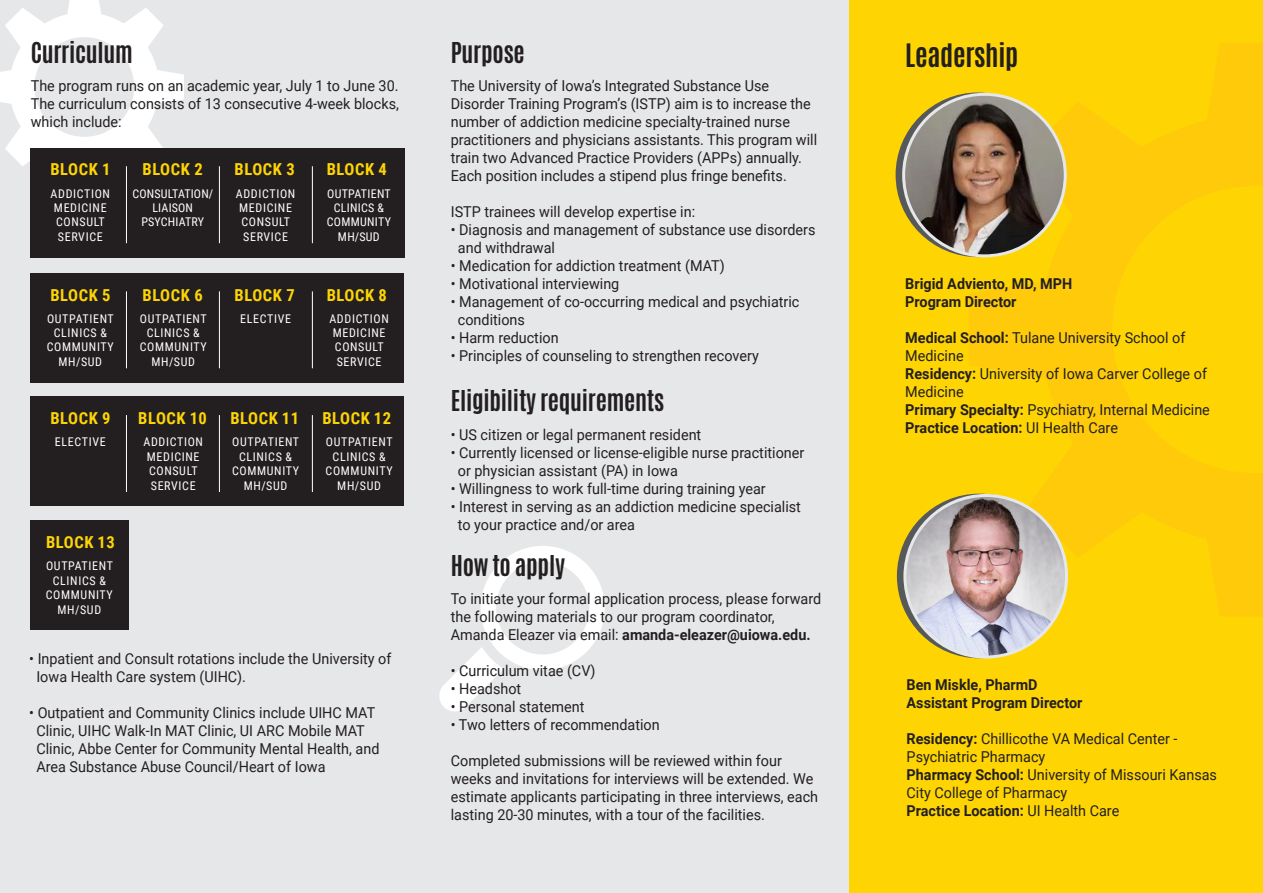
<style>
.page{position:relative;width:1263px;height:893px;background:#fff}
.page>*{position:absolute;margin:0;border:0;box-sizing:border-box;transform-origin:0 0}
.black_headline{font:700 27px "Antonio";letter-spacing:-.01em;color:#231f20}
.black_headline-2{font:700 24px "Antonio";letter-spacing:-.01em;color:#231f20}
.white_headline_5{font:700 16.5px "Roboto Condensed";letter-spacing:.035em;color:#fed503}
.text{font:15px/18px "Roboto";color:#231f20;scale:.96 1}
.text-2{font:700 15px "Roboto";color:#231f20;scale:.96 1}
.white_headline_5-2{font:12px/14.4px "Roboto Condensed";letter-spacing:.055em;color:#fff;text-align:center}
.white_headline_5-3{font:12px/14.4px "Roboto Condensed";letter-spacing:.025em;color:#fff;text-align:center}
.white_headline_5-4{font:12px/14.4px "Roboto Condensed";letter-spacing:.015em;color:#fff;text-align:center}
.s1{font-weight:700}
.s2{font-weight:400}
</style>
<div class="page">
<div style="left:0;top:0;width:850px;height:893px;background:#e6e7e9"></div>
<svg style="left:439px;top:546px;width:166px;height:165px"></svg>
<div style="left:850px;top:0;width:413px;height:893px;background:#fed503"></div>
<svg style="left:968px;top:43px;width:295px;height:573px"></svg>
<svg style="left:0;top:0;width:184px;height:166px"></svg>
<svg style="left:897px;top:94px;width:162px;height:162px"></svg>
<img style="left:904px;top:94px;width:161px;height:162px;border-radius:81px">
<div style="left:902px;top:93px;width:165px;height:164px;border:3px solid #e6e7e9;border-radius:50%"></div>
<img style="left:905px;top:497px;width:161px;height:160px">
<div style="left:903px;top:494px;width:165px;height:165px;border:3px solid #e6e7e9;border-radius:50%"></div>
<div style="left:30px;top:148px;width:375px;height:110px;background:#231f20"></div>
<hr style="left:126px;top:166px;width:1px;height:77px;background:#fff">
<hr style="left:219px;top:166px;width:1px;height:77px;background:#fff">
<hr style="left:312px;top:166px;width:1px;height:77px;background:#fff">
<div style="left:30px;top:397px;width:374px;height:109px;background:#231f20"></div>
<hr style="left:126px;top:415px;width:1px;height:77px;background:#fff">
<hr style="left:219px;top:415px;width:1px;height:77px;background:#fff">
<hr style="left:312px;top:415px;width:1px;height:77px;background:#fff">
<div style="left:30px;top:520px;width:98px;height:110px;background:#231f20"></div>
<div style="left:30px;top:273px;width:374px;height:110px;background:#231f20"></div>
<hr style="left:126px;top:291px;width:1px;height:77px;background:#fff">
<hr style="left:219px;top:291px;width:1px;height:77px;background:#fff">
<hr style="left:312px;top:291px;width:1px;height:77px;background:#fff">
<p class="black_headline-2" style="left:31px;top:35px;width:104px">Curriculum</p>
<p class="black_headline" style="left:905px;top:35px;width:115px">Leadership</p>
<p class="black_headline-2" style="left:451px;top:34px;width:76px">Purpose</p>
<p class="text" style="left:31px;top:76px;width:385px;text-align:justify">The program runs on an academic year, July 1 to June 30.<br>The curriculum consists of 13 consecutive 4-week blocks, which include:</p>
<p class="white_headline_5" style="left:50px;top:158px;width:62px">BLOCK 1</p>
<p class="white_headline_5" style="left:142px;top:158px;width:62px">BLOCK 2</p>
<p class="white_headline_5" style="left:235px;top:158px;width:62px">BLOCK 3</p>
<p class="white_headline_5" style="left:327px;top:158px;width:62px">BLOCK 4</p>
<p class="white_headline_5-2" style="left:51px;top:186px;width:61px">ADDICTION<br>MEDICINE<br>CONSULT<br>SERVICE</p>
<p class="white_headline_5-4" style="left:132px;top:186px;width:82px">CONSULTATION/<br>LIAISON<br>PSYCHIATRY</p>
<p class="white_headline_5-2" style="left:236px;top:186px;width:61px">ADDICTION<br>MEDICINE<br>CONSULT<br>SERVICE</p>
<p class="white_headline_5-3" style="left:327px;top:186px;width:66px">OUTPATIENT<br>CLINICS &amp;<br>COMMUNITY<br>MH/SUD</p>
<p class="white_headline_5" style="left:50px;top:283px;width:62px">BLOCK 5</p>
<p class="white_headline_5" style="left:142px;top:283px;width:62px">BLOCK 6</p>
<p class="white_headline_5" style="left:235px;top:283px;width:62px">BLOCK 7</p>
<p class="white_headline_5" style="left:327px;top:283px;width:62px">BLOCK 8</p>
<p class="white_headline_5-2" style="left:47px;top:311px;width:69px">OUTPATIENT<br>CLINICS &amp;<br>COMMUNITY<br>MH/SUD</p>
<p class="white_headline_5-2" style="left:140px;top:311px;width:69px">OUTPATIENT<br>CLINICS &amp;<br>COMMUNITY<br>MH/SUD</p>
<p class="white_headline_5-2" style="left:240px;top:311px;width:52px">ELECTIVE</p>
<p class="white_headline_5-2" style="left:329px;top:311px;width:61px">ADDICTION<br>MEDICINE<br>CONSULT<br>SERVICE</p>
<p class="white_headline_5" style="left:50px;top:407px;width:62px">BLOCK 9</p>
<p class="white_headline_5" style="left:138px;top:407px;width:70px">BLOCK 10</p>
<p class="white_headline_5" style="left:230px;top:407px;width:70px">BLOCK 11</p>
<p class="white_headline_5" style="left:322px;top:407px;width:70px">BLOCK 12</p>
<p class="white_headline_5-2" style="left:55px;top:434px;width:52px">ELECTIVE</p>
<p class="white_headline_5-2" style="left:144px;top:434px;width:61px">ADDICTION<br>MEDICINE<br>CONSULT<br>SERVICE</p>
<p class="white_headline_5-2" style="left:232px;top:434px;width:69px">OUTPATIENT<br>CLINICS &amp;<br>COMMUNITY<br>MH/SUD</p>
<p class="white_headline_5-2" style="left:326px;top:434px;width:69px">OUTPATIENT<br>CLINICS &amp;<br>COMMUNITY<br>MH/SUD</p>
<p class="white_headline_5" style="left:46px;top:531px;width:70px">BLOCK 13</p>
<p class="white_headline_5-2" style="left:46px;top:558px;width:69px">OUTPATIENT<br>CLINICS &amp;<br>COMMUNITY<br>MH/SUD</p>
<p class="text" style="left:36px;top:649px;width:371px;text-indent:-7px">• Inpatient and Consult rotations include the University of<br>Iowa Health Care system (UIHC).</p>
<p class="text" style="left:36px;top:703px;width:359px;text-indent:-7px">• Outpatient and Community Clinics include UIHC MAT Clinic, UIHC Walk-In MAT Clinic, UI ARC Mobile MAT Clinic, Abbe Center for Community Mental Health, and Area Substance Abuse Council/Heart of Iowa</p>
<p class="text" style="left:451px;top:76px;width:383px">The University of Iowa’s Integrated Substance Use Disorder Training Program’s (ISTP) aim is to increase the number of addiction medicine specialty-trained nurse practitioners and physicians assistants. This program will train two Advanced Practice Providers (APPs) annually.<br>Each position includes a stipend plus fringe benefits.</p>
<p class="text" style="left:451px;top:202px;width:256px">ISTP trainees will develop expertise in:</p>
<p class="text" style="left:458px;top:220px;width:374px;text-indent:-7px">• Diagnosis and management of substance use disorders and withdrawal</p>
<p class="text" style="left:451px;top:256px;width:287px">• Medication for addiction treatment (MAT)</p>
<p class="text" style="left:451px;top:274px;width:177px">• Motivational interviewing</p>
<p class="text" style="left:458px;top:292px;width:357px;text-indent:-7px">• Management of co-occurring medical and psychiatric conditions</p>
<p class="text" style="left:451px;top:328px;width:114px">• Harm reduction</p>
<p class="text" style="left:451px;top:346px;width:322px">• Principles of counseling to strengthen recovery</p>
<p class="black_headline-2" style="left:451px;top:383px;width:215px">Eligibility requirements</p>
<p class="text" style="left:451px;top:425px;width:262px">• US citizen or legal permanent resident</p>
<p class="text" style="left:458px;top:443px;width:362px;text-indent:-7px">• Currently licensed or license-eligible nurse practitioner or physician assistant (PA) in Iowa</p>
<p class="text" style="left:451px;top:479px;width:330px">• Willingness to work full-time during training year</p>
<p class="text" style="left:458px;top:497px;width:359px;text-indent:-7px">• Interest in serving as an addiction medicine specialist to your practice and/or area</p>
<p class="black_headline-2" style="left:451px;top:548px;width:116px">How to apply</p>
<p class="text" style="left:451px;top:589px;width:387px">To initiate your formal application process, please forward the following materials to our program coordinator,<br>Amanda Eleazer via email: <span class="s1">amanda-eleazer@uiowa.edu.</span></p>
<p class="text" style="left:451px;top:661px;width:152px">• Curriculum vitae (CV)</p>
<p class="text" style="left:451px;top:679px;width:75px">• Headshot</p>
<p class="text" style="left:451px;top:697px;width:141px">• Personal statement</p>
<p class="text" style="left:451px;top:715px;width:219px">• Two letters of recommendation</p>
<p class="text" style="left:451px;top:751px;width:384px">Completed submissions will be reviewed within four weeks and invitations for interviews will be extended. We estimate applicants participating in three interviews, each lasting 20-30 minutes, with a tour of the facilities.</p>
<p class="text-2" style="left:905px;top:273px;width:175px">Brigid Adviento, MD, MPH</p>
<p class="text-2" style="left:905px;top:291px;width:117px">Program Director</p>
<p class="text" style="left:905px;top:328px;width:293px"><span class="s1">Medical School:</span> Tulane University School of<br>Medicine</p>
<p class="text" style="left:905px;top:364px;width:316px"><span class="s1">Residency:</span> University of Iowa Carver College of<br>Medicine</p>
<p class="text" style="left:905px;top:400px;width:319px"><span class="s1">Primary Specialty:</span> Psychiatry, Internal Medicine</p>
<p class="text-2" style="left:905px;top:417px;width:223px">Practice Location: <span class="s2">UI Health Care</span></p>
<p class="text-2" style="left:906px;top:674px;width:138px">Ben Miskle, PharmD</p>
<p class="text-2" style="left:906px;top:692px;width:185px">Assistant Program Director</p>
<p class="text" style="left:906px;top:729px;width:284px"><span class="s1">Residency:</span> Chillicothe VA Medical Center -<br>Psychiatric Pharmacy</p>
<p class="text" style="left:906px;top:765px;width:325px"><span class="s1">Pharmacy School:</span> University of Missouri Kansas<br>City College of Pharmacy</p>
<p class="text-2" style="left:906px;top:800px;width:223px">Practice Location: <span class="s2">UI Health Care</span></p>
</div>
